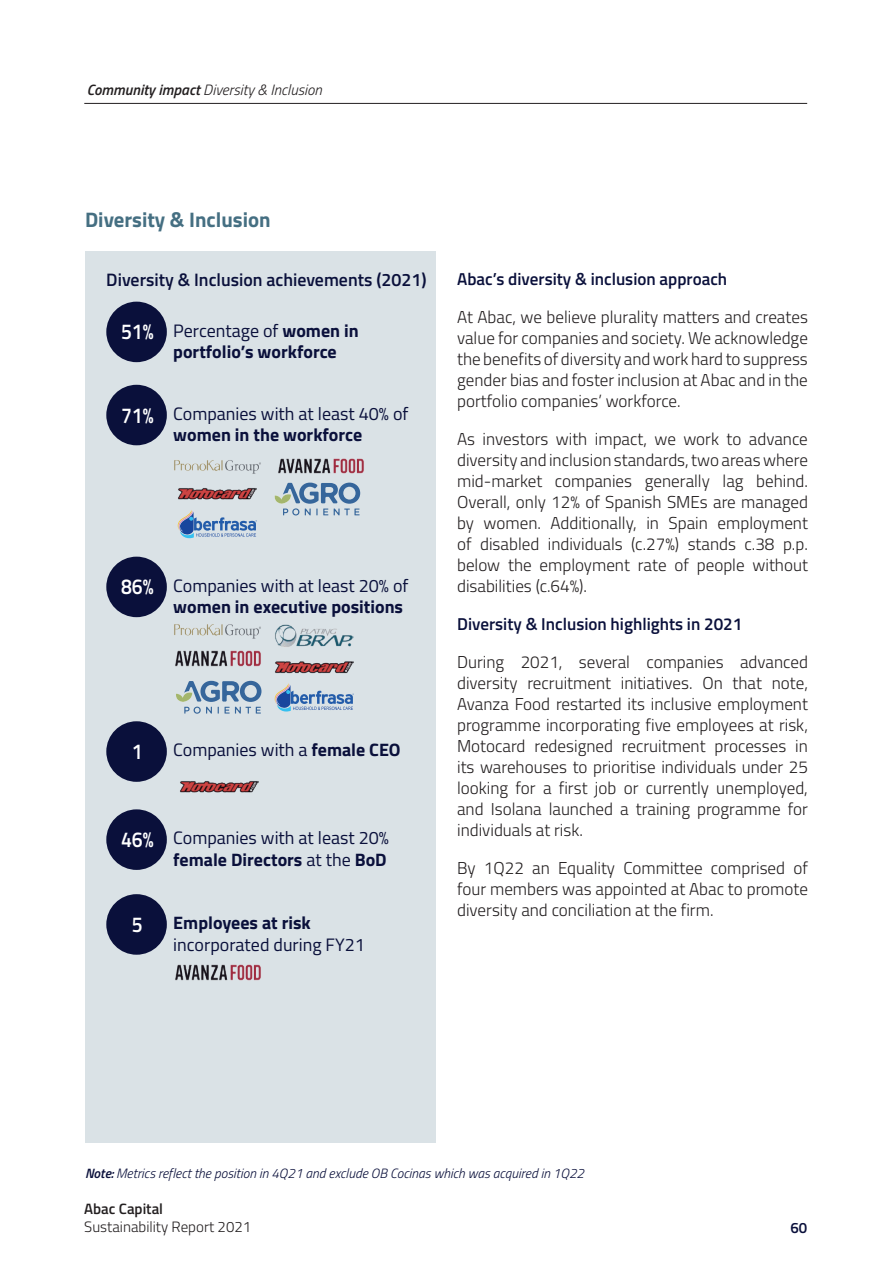
<style>
.page{position:relative;width:893px;height:1263px;background:#fff}
.page>*{position:absolute;margin:0;border:0;box-sizing:border-box;transform-origin:0 0}
.t1{font:600 21.6px "Titillium";color:#fff;scale:.9 1}
.t2{font:700 21px "Titillium";color:#456f82}
.t3{font:18px/21.6px "Titillium";color:#0a103b}
.t4{font:700 18px/21.6px "Titillium";color:#0a103b}
.t5{font:600 18px "Titillium";color:#0a103b}
.t6{font:300 17.25px/21px "Titillium";color:#231f20;text-align:justify}
.t7{font:600 17.25px "Titillium";color:#0a103b}
.t8{font:italic 300 15px "Titillium";color:#231f20}
.t9{font:300 15px "Titillium";color:#231f20}
.t10{font:600 15px "Titillium";color:#231f20}
.t11{font:600 15px "Titillium";color:#0a103b}
.t12{font:italic 300 13.5px "Titillium";color:#0a103b}
.s1{font-weight:600}
.s2{font-weight:400}
.s3{font-weight:700}
</style>
<div class="page">
<hr style="left:84px;top:103px;width:723px;height:1px;background:#231f20">
<div style="left:86px;top:252px;width:350px;height:891px;background:#dae2e6"></div>
<div style="left:106px;top:302px;width:61px;height:60px;background:#0a103b;border-radius:50%"></div>
<div style="left:106px;top:385px;width:61px;height:60px;background:#0a103b;border-radius:50%"></div>
<div style="left:106px;top:721px;width:61px;height:61px;background:#0a103b;border-radius:50%"></div>
<div style="left:106px;top:894px;width:61px;height:61px;background:#0a103b;border-radius:50%"></div>
<div style="left:106px;top:809px;width:61px;height:61px;background:#0a103b;border-radius:50%"></div>
<div style="left:106px;top:557px;width:61px;height:60px;background:#0a103b;border-radius:50%"></div>
<img style="left:174px;top:460px;width:87px;height:14px">
<img style="left:174px;top:624px;width:87px;height:15px">
<svg style="left:178px;top:510px;width:79px;height:29px"></svg>
<img style="left:278px;top:458px;width:86px;height:16px">
<img style="left:175px;top:650px;width:86px;height:17px">
<img style="left:175px;top:964px;width:86px;height:17px">
<svg style="left:274px;top:483px;width:86px;height:32px"></svg>
<svg style="left:176px;top:681px;width:85px;height:33px"></svg>
<img style="left:275px;top:624px;width:79px;height:23px">
<img style="left:178px;top:488px;width:78px;height:12px">
<img style="left:275px;top:661px;width:79px;height:13px">
<img style="left:180px;top:781px;width:78px;height:12px">
<svg style="left:275px;top:683px;width:79px;height:29px"></svg>
<p class="t8" style="left:87px;top:79px;width:237px"><span class="s1">Community impact</span> Diversity &amp; Inclusion</p>
<p class="t2" style="left:85px;top:204px;width:187px">Diversity &amp; Inclusion</p>
<p class="t5" style="left:106px;top:266px;width:322px">Diversity &amp; Inclusion achievements (2021)</p>
<p class="t1" style="left:121px;top:316px;width:38px">51%</p>
<p class="t1" style="left:121px;top:399px;width:38px">71%</p>
<p class="t4" style="left:173px;top:319px;width:187px"><span class="s2">Percentage of</span> women in portfolio’s workforce</p>
<p class="t3" style="left:173px;top:402px;width:237px">Companies with at least 40% of <span class="s3">women in the workforce</span></p>
<p class="t1" style="left:121px;top:571px;width:38px">86%</p>
<p class="t3" style="left:173px;top:574px;width:237px">Companies with at least 20% of <span class="s3">women in executive positions</span></p>
<p class="t1" style="left:132px;top:735px;width:14px">1</p>
<p class="t3" style="left:173px;top:738px;width:229px">Companies with a <span class="s3">female CEO</span></p>
<p class="t1" style="left:121px;top:823px;width:38px">46%</p>
<p class="t1" style="left:132px;top:908px;width:14px">5</p>
<p class="t3" style="left:173px;top:826px;width:217px">Companies with at least 20% <span class="s3">female Directors</span> at the <span class="s3">BoD</span></p>
<p class="t3" style="left:173px;top:911px;width:193px"><span class="s3">Employees at risk </span>incorporated during FY21</p>
<p class="t7" style="left:457px;top:266px;width:272px">Abac’s diversity &amp; inclusion approach</p>
<p class="t6" style="left:457px;top:306px;width:352px">At Abac, we believe plurality matters and creates value for companies and society. We acknowledge the benefits of diversity and work hard to suppress gender bias and foster inclusion at Abac and in the portfolio companies’ workforce.</p>
<p class="t6" style="left:457px;top:428px;width:352px">As investors with impact, we work to advance diversity and inclusion standards, two areas where mid-market companies generally lag behind.<br>Overall, only 12% of Spanish SMEs are managed by women. Additionally, in Spain employment of disabled individuals (c.27%) stands c.38 p.p. below the employment rate of people without disabilities (c.64%).</p>
<p class="t7" style="left:457px;top:611px;width:287px">Diversity &amp; Inclusion highlights in 2021</p>
<p class="t6" style="left:457px;top:651px;width:352px">During 2021, several companies advanced diversity recruitment initiatives. On that note, Avanza Food restarted its inclusive employment programme incorporating five employees at risk, Motocard redesigned recruitment processes in its warehouses to prioritise individuals under 25 looking for a first job or currently unemployed, and Isolana launched a training programme for individuals at risk.</p>
<p class="t6" style="left:457px;top:857px;width:352px">By 1Q22 an Equality Committee comprised of four members was appointed at Abac to promote diversity and conciliation at the firm.</p>
<p class="t12" style="left:85px;top:1163px;width:501px"><span class="s1">Note:</span> Metrics reflect the position in 4Q21 and exclude OB Cocinas which was acquired in 1Q22</p>
<p class="t10" style="left:84px;top:1198px;width:80px">Abac Capital</p>
<p class="t9" style="left:84px;top:1216px;width:168px">Sustainability Report 2021</p>
<p class="t11" style="left:790px;top:1216px;width:18px">60</p>
</div>
